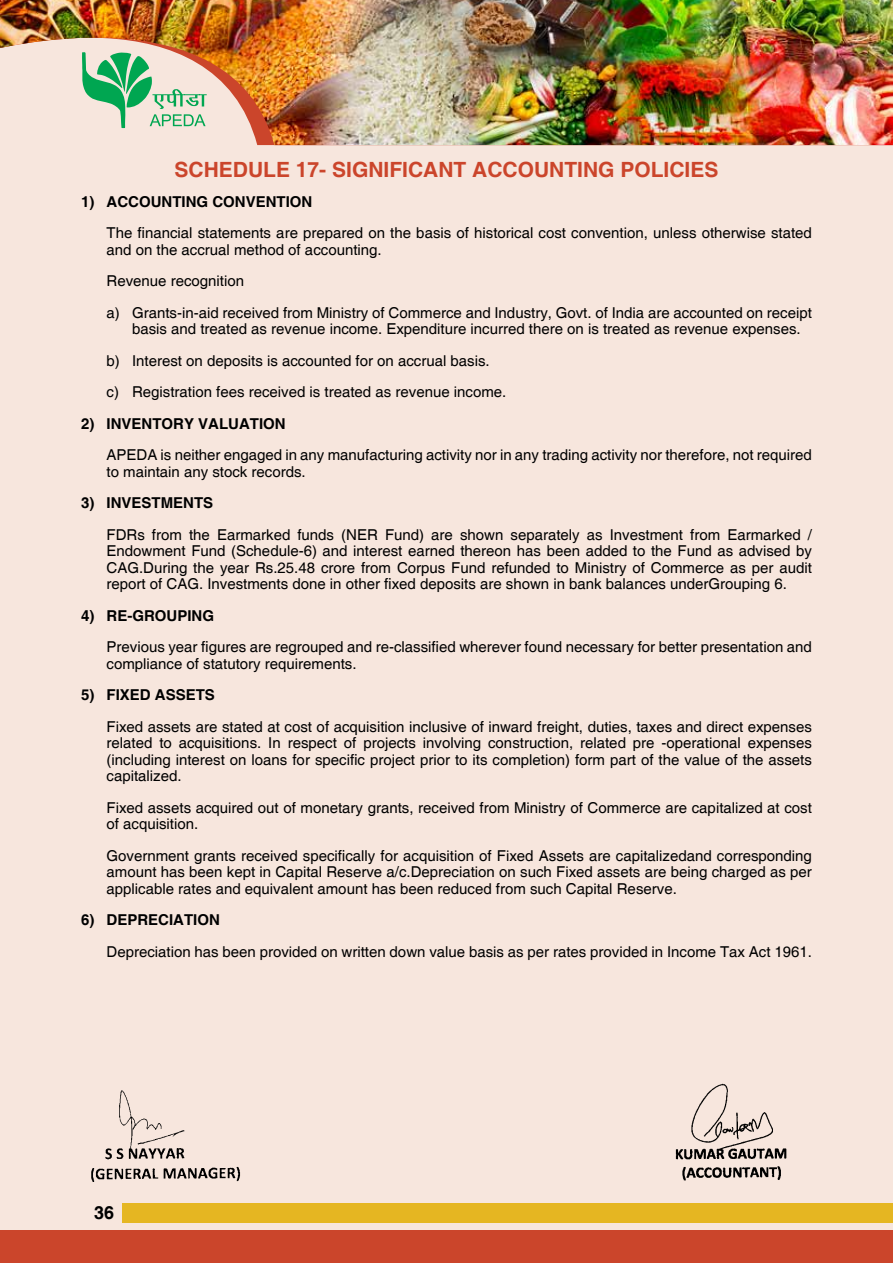
<style>
.page{position:relative;width:893px;height:1263px;background:#f7e6dd}
.page>*{position:absolute;margin:0;border:0;box-sizing:border-box;transform-origin:0 0}
.t1{font:700 21px "Helvetica";color:#cb452b}
.t2{font:700 18px "Helvetica";color:#000}
.t3{font:15px/16.5px "Helvetica";color:#000}
.t4{font:700 15px "Helvetica";color:#000}
</style>
<div class="page">
<img style="left:0;top:0;width:893px;height:145px">
<div style="left:0;top:1230px;width:893px;height:33px;background:#cb452b"></div>
<div style="left:123px;top:1203px;width:770px;height:20px;background:#e5b622"></div>
<svg style="left:82px;top:52px;width:125px;height:76px"></svg>
<img style="left:91px;top:1090px;width:150px;height:92px">
<img style="left:675px;top:1083px;width:112px;height:98px">
<h1 class="t1" style="left:175px;top:157px;width:545px">SCHEDULE 17- SIGNIFICANT ACCOUNTING POLICIES</h1>
<p class="t4" style="left:81px;top:192px;width:48px">1) ACCOUNTING</p>
<p class="t4" style="left:212px;top:192px;width:11px">CONVENTION</p>
<p class="t3" style="left:107px;top:225px;width:707px">The financial statements are prepared on the basis of historical cost convention, unless otherwise stated and on the accrual method of accounting.</p>
<p class="t3" style="left:107px;top:266px;width:707px;line-height:31.5px">Revenue recognition<br>a) Grants-in-aid received from Ministry of Commerce and Industry, Govt. of India are accounted on receipt</p>
<p class="t3" style="left:107px;top:314px;width:696px;line-height:31.5px;text-indent:26px">basis and treated as revenue income. Expenditure incurred there on is treated as revenue expenses. b) Interest on deposits is accounted for on accrual basis.<br>c) Registration fees received is treated as revenue income.</p>
<p class="t4" style="left:81px;top:414px;width:25px">2) INVENTORY</p>
<p class="t4" style="left:198px;top:414px;width:62px">VALUATION</p>
<p class="t3" style="left:107px;top:447px;width:707px">APEDA is neither engaged in any manufacturing activity nor in any trading activity nor therefore, not required to maintain any stock records.</p>
<p class="t4" style="left:81px;top:494px;width:25px">3) INVESTMENTS</p>
<p class="t3" style="left:107px;top:527px;width:707px;text-align:justify">FDRs from the Earmarked funds (NER Fund) are shown separately as Investment from Earmarked / Endowment Fund (Schedule-6) and interest earned thereon has been added to the Fund as advised by CAG.During the year Rs.25.48 crore from Corpus Fund refunded to Ministry of Commerce as per audit report of CAG. Investments done in other fixed deposits are shown in bank balances underGrouping 6.</p>
<p class="t4" style="left:81px;top:606px;width:26px">4) RE</p>
<p class="t4" style="left:127px;top:606px;width:17px">-GROU</p>
<p class="t4" style="left:177px;top:606px;width:20px">PING</p>
<p class="t3" style="left:107px;top:639px;width:707px">Previous year figures are regrouped and re-classified wherever found necessary for better presentation and compliance of statutory requirements.</p>
<p class="t4" style="left:81px;top:686px;width:45px">5) FIXED</p>
<p class="t4" style="left:155px;top:686px;width:22px">ASSETS</p>
<p class="t3" style="left:107px;top:719px;width:707px;text-align:justify">Fixed assets are stated at cost of acquisition inclusive of inward freight, duties, taxes and direct expenses related to acquisitions. In respect of projects involving construction, related pre -operational expenses (including interest on loans for specific project prior to its completion) form part of the value of the assets capitalized.</p>
<p class="t3" style="left:107px;top:800px;width:707px">Fixed assets acquired out of monetary grants, received from Ministry of Commerce are capitalized at cost of acquisition.</p>
<p class="t3" style="left:107px;top:848px;width:707px;text-align:justify">Government grants received specifically for acquisition of Fixed Assets are capitalizedand corresponding amount has been kept in Capital Reserve a/c.Depreciation on such Fixed assets are being charged as per applicable rates and equivalent amount has been reduced from such Capital Reserve.</p>
<p class="t4" style="left:81px;top:911px;width:26px">6) DE</p>
<p class="t4" style="left:127px;top:911px;width:20px">PRECI</p>
<p class="t4" style="left:173px;top:911px;width:21px">ATION</p>
<p class="t3" style="left:107px;top:944px;width:707px">Depreciation has been provided on written down value basis as per rates provided in Income Tax Act 1961.</p>
<p class="t2" style="left:94px;top:1202px;width:22px">36</p>
</div>
